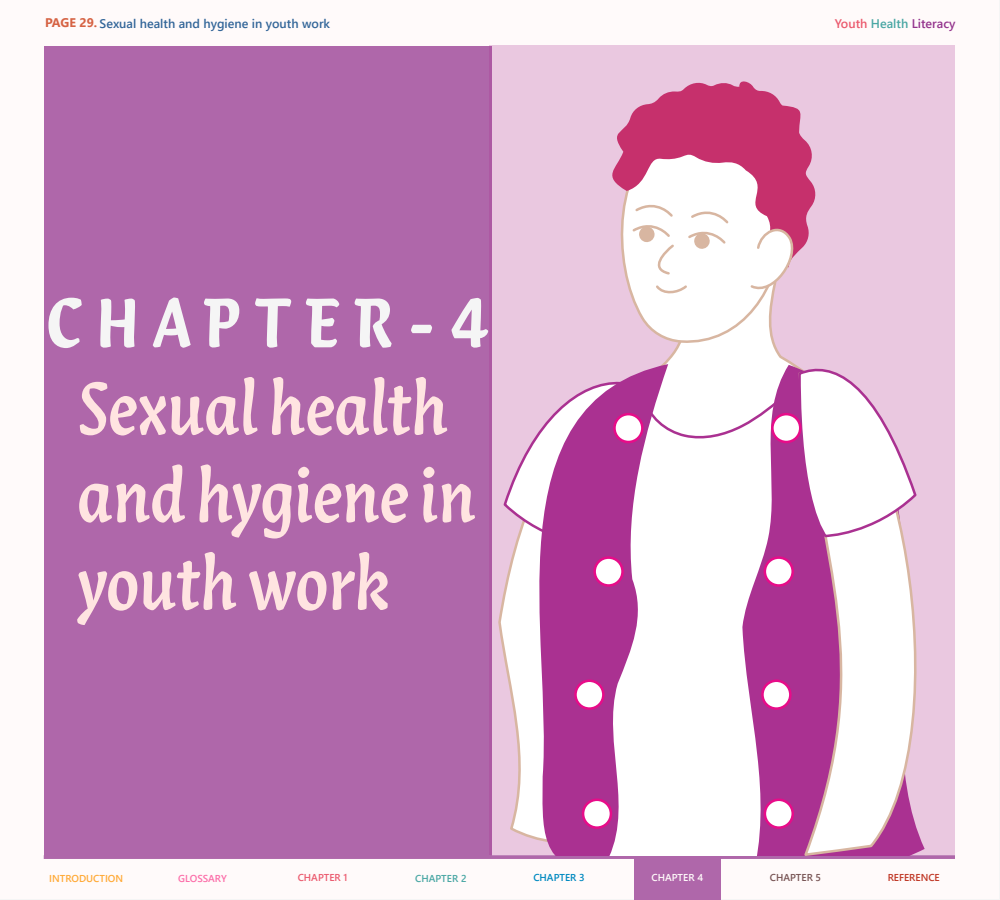
<style>
.page{position:relative;width:1000px;height:900px;background:#fff}
.page>*{position:absolute;margin:0;border:0;box-sizing:border-box;transform-origin:0 0}
.Paragraph_titles{font:600 75px/87.5px "Lisbeth";color:#ffe4e1}
.Paragraph_titles-2{font:700 70px "Lisbeth";letter-spacing:.2em;color:#f5f5f5}
.t1{font:600 12.5px "Segoe UI";color:#369}
.t2{font:600 12.5px "Segoe UI";color:#94348d}
.t3{font:600 10px "Segoe UI";color:#ffaa37}
.t4{font:600 10px "Segoe UI";color:#c03826}
.t5{font:600 10px "Segoe UI";color:#fc6ea9}
.t6{font:600 10px "Segoe UI";color:#eb5b6f}
.t7{font:600 10px "Segoe UI";color:#4aa7a4}
.t8{font:600 10px "Segoe UI";color:#0089c0}
.t9{font:600 10px "Segoe UI";color:#fffafa}
.t10{font:600 10px "Segoe UI";color:#785555}
.s1{font-weight:700;color:#d66344}
.s2{color:#eb5b6f}
.s3{color:#4aa7a4}
</style>
<div class="page">
<div style="left:1px;top:1px;width:998px;height:898px;background:#fffafa"></div>
<div style="left:634px;top:856px;width:86px;height:44px;background:#af67aa"></div>
<hr style="left:44px;top:855px;width:911px;height:4px;background:#af67aa">
<div style="left:44px;top:46px;width:448px;height:810px;background:#af67aa"></div>
<div style="left:490px;top:46px;width:465px;height:809px;background:#eac8e0"></div>
<svg style="left:663px;top:349px;width:133px;height:37px;background:#fcf8f9"></svg>
<svg style="left:623px;top:267px;width:154px;height:82px"></svg>
<svg style="left:612px;top:81px;width:204px;height:186px;fill:#c6306c"></svg>
<svg style="left:749px;top:222px;width:51px;height:74px"></svg>
<div style="left:668px;top:386px;width:74px;height:470px;background:#fff"></div>
<svg style="left:742px;top:365px;width:55px;height:491px;background:#ca7eba"></svg>
<svg style="left:490px;top:364px;width:178px;height:492px"></svg>
<svg style="left:797px;top:539px;width:158px;height:317px"></svg>
<svg style="left:797px;top:366px;width:120px;height:173px"></svg>
<div style="left:614px;top:414px;width:28px;height:28px;background:#fff;border-radius:50%"></div>
<div style="left:613px;top:413px;width:31px;height:30px;border:3px solid #e70c89;border-radius:50%"></div>
<div style="left:772px;top:414px;width:28px;height:28px;background:#fff;border-radius:50%"></div>
<div style="left:771px;top:413px;width:31px;height:30px;border:3px solid #e70c89;border-radius:50%"></div>
<div style="left:575px;top:681px;width:28px;height:28px;background:#fff;border-radius:50%"></div>
<div style="left:574px;top:679px;width:31px;height:31px;border:3px solid #e70c89;border-radius:50%"></div>
<div style="left:762px;top:681px;width:28px;height:28px;background:#fff;border-radius:50%"></div>
<div style="left:761px;top:679px;width:31px;height:31px;border:3px solid #e70c89;border-radius:50%"></div>
<div style="left:765px;top:800px;width:28px;height:28px;background:#fff;border-radius:50%"></div>
<div style="left:764px;top:799px;width:30px;height:30px;border:3px solid #e70c89;border-radius:50%"></div>
<div style="left:583px;top:800px;width:28px;height:28px;background:#fff;border-radius:50%"></div>
<div style="left:582px;top:799px;width:30px;height:30px;border:3px solid #e70c89;border-radius:50%"></div>
<div style="left:595px;top:558px;width:28px;height:27px;background:#fff;border-radius:50%"></div>
<div style="left:593px;top:556px;width:31px;height:31px;border:3px solid #e70c89;border-radius:50%"></div>
<div style="left:765px;top:558px;width:28px;height:27px;background:#fff;border-radius:50%"></div>
<div style="left:764px;top:556px;width:30px;height:31px;border:3px solid #e70c89;border-radius:50%"></div>
<svg style="left:654px;top:283px;width:35px;height:12px"></svg>
<svg style="left:686px;top:205px;width:44px;height:44px;background:#f7f0ec"></svg>
<svg style="left:630px;top:199px;width:46px;height:77px;background:#f9f5f2"></svg>
<p class="t1" style="left:45px;top:12px;width:287px"><span class="s1">PAGE 29.</span> Sexual health and hygiene in youth work</p>
<p class="t2" style="left:835px;top:12px;width:122px"><span class="s2">Youth</span> <span class="s3">Health</span> Literacy</p>
<p class="Paragraph_titles-2" style="left:46px;top:264px;width:445px">CHAPTER-4</p>
<p class="Paragraph_titles" style="left:77px;top:358px;width:400px">Sexual health and hygiene in youth work</p>
<p class="t3" style="left:49px;top:869px;width:75px">INTRODUCTION</p>
<p class="t5" style="left:178px;top:869px;width:50px">GLOSSARY</p>
<p class="t6" style="left:298px;top:868px;width:51px">CHAPTER 1</p>
<p class="t7" style="left:415px;top:869px;width:53px">CHAPTER 2</p>
<p class="t8" style="left:533px;top:868px;width:53px">CHAPTER 3</p>
<p class="t9" style="left:652px;top:868px;width:53px">CHAPTER 4</p>
<p class="t10" style="left:770px;top:868px;width:53px">CHAPTER 5</p>
<p class="t4" style="left:888px;top:868px;width:54px">REFERENCE</p>
</div>
